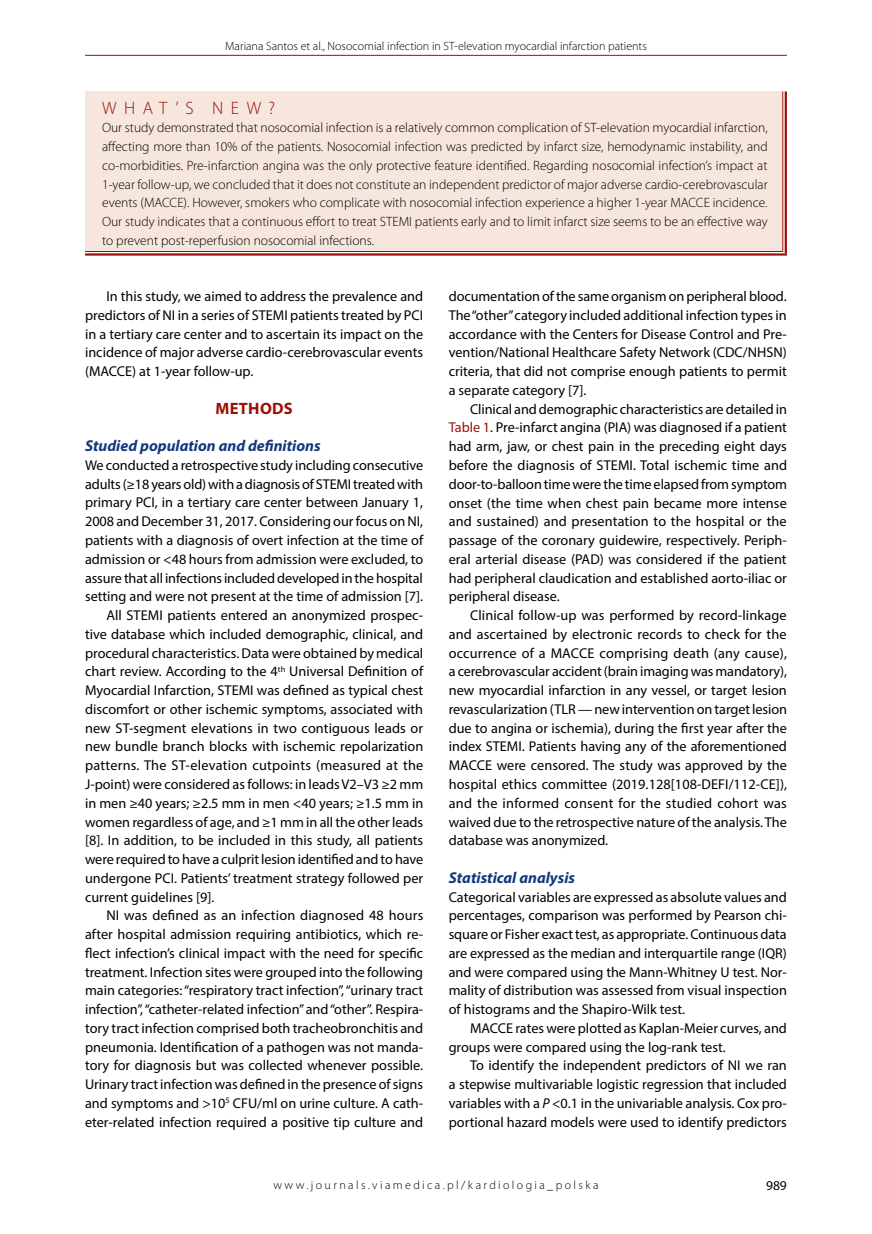
<style>
.page{position:relative;width:872px;height:1234px;background:#fff}
.page>*{position:absolute;margin:0;border:0;box-sizing:border-box;transform-origin:0 0}
.t1{font:300 18px "Myriad Pro";letter-spacing:.42em;color:#9c1006}
.t2{font:700 16.5px "Myriad Pro";letter-spacing:.02em;color:#9c1006}
.t3{font:italic 700 15.75px "Myriad Pro";color:#14387f}
.t4{font:14.25px/18.8px "Myriad Pro";color:#000;text-align:justify}
.t5{font:14.25px "Myriad Pro";letter-spacing:.02em;color:#000}
.t6{font:300 13.5px/18.8px "Myriad Pro";color:#000;text-align:justify}
.t7{font:13.5px "Myriad Pro";color:#000}
.t8{font:300 12px "Myriad Pro";color:#000}
.t9{font:300 12px "Myriad Pro";letter-spacing:.2em;color:#000}
.s1{color:#9c1006}
.s2{font-style:italic}
</style>
<div class="page">
<hr style="left:85px;top:55px;width:702px;height:1px;background:#9c1006">
<div style="left:85px;top:91px;width:699px;height:162px;background:#f6e6de"></div>
<div style="left:782px;top:91px;width:5px;height:160px;background:#e1b6b3"></div>
<hr style="left:85px;top:251px;width:702px;height:4px;background:#fff">
<hr style="left:782px;top:91px;width:1px;height:160px;background:#9c1006">
<hr style="left:784px;top:91px;width:3px;height:162px;background:#9c1006">
<hr style="left:85px;top:251px;width:698px;height:1px;background:#9c1006">
<hr style="left:85px;top:253px;width:702px;height:2px;background:#9c1006">
<p class="t8" style="left:225px;top:40px;width:423px">Mariana Santos et al., Nosocomial infection in ST-elevation myocardial infarction patients</p>
<p class="t1" style="left:102px;top:98px;width:174px">WHAT’S NEW?</p>
<p class="t6" style="left:102px;top:119px;width:667px">Our study demonstrated that nosocomial infection is a relatively common complication of ST-elevation myocardial infarction, affecting more than 10% of the patients. Nosocomial infection was predicted by infarct size, hemodynamic instability, and co-morbidities. Pre-infarction angina was the only protective feature identified. Regarding nosocomial infection’s impact at 1-year follow-up, we concluded that it does not constitute an independent predictor of major adverse cardio-cerebrovascular events (MACCE). However, smokers who complicate with nosocomial infection experience a higher 1-year MACCE incidence.<br>Our study indicates that a continuous effort to treat STEMI patients early and to limit infarct size seems to be an effective way to prevent post-reperfusion nosocomial infections.</p>
<p class="t4" style="left:85px;top:286px;width:340px;text-indent:21px">In this study, we aimed to address the prevalence and predictors of NI in a series of STEMI patients treated by PCI in a tertiary care center and to ascertain its impact on the incidence of major adverse cardio-cerebrovascular events (MACCE) at 1-year follow-up.</p>
<p class="t2" style="left:215px;top:397px;width:79px">METHODS</p>
<p class="t3" style="left:85px;top:435px;width:237px">Studied population and definitions</p>
<p class="t4" style="left:85px;top:455px;width:340px">We conducted a retrospective study including consecutive</p>
<p class="t4" style="left:85px;top:474px;width:339px">adults (≥18 years old) with a diagnosis of STEMI treated with</p>
<p class="t4" style="left:85px;top:493px;width:340px">primary PCI, in a tertiary care center between January 1,</p>
<p class="t4" style="left:85px;top:511px;width:339px">2008 and December 31, 2017. Considering our focus on NI,</p>
<p class="t4" style="left:85px;top:530px;width:340px">patients with a diagnosis of overt infection at the time of</p>
<p class="t4" style="left:85px;top:549px;width:340px">admission or &lt;48 hours from admission were excluded, to</p>
<p class="t4" style="left:85px;top:568px;width:339px">assure that all infections included developed in the hospital</p>
<p class="t4" style="left:85px;top:586px;width:340px">setting and were not present at the time of admission [7].</p>
<p class="t4" style="left:106px;top:605px;width:318px">All STEMI patients entered an anonymized prospec-</p>
<p class="t4" style="left:85px;top:624px;width:340px">tive database which included demographic, clinical, and</p>
<p class="t4" style="left:85px;top:643px;width:340px">procedural characteristics. Data were obtained by medical</p>
<p class="t4" style="left:85px;top:662px;width:340px">chart review. According to the 4<sup>th</sup> Universal Definition of</p>
<p class="t4" style="left:85px;top:680px;width:340px">Myocardial Infarction, STEMI was defined as typical chest</p>
<p class="t4" style="left:85px;top:699px;width:340px">discomfort or other ischemic symptoms, associated with</p>
<p class="t4" style="left:85px;top:718px;width:339px">new ST-segment elevations in two contiguous leads or</p>
<p class="t4" style="left:85px;top:736px;width:340px">new bundle branch blocks with ischemic repolarization</p>
<p class="t5" style="left:85px;top:756px;width:340px">patterns. The ST-elevation cutpoints (measured at the</p>
<p class="t4" style="left:85px;top:774px;width:340px">J-point) were considered as follows: in leads V2–V3 ≥2 mm</p>
<p class="t4" style="left:85px;top:793px;width:340px">in men ≥40 years; ≥2.5 mm in men &lt;40 years; ≥1.5 mm in</p>
<p class="t4" style="left:85px;top:812px;width:340px">women regardless of age, and ≥1 mm in all the other leads</p>
<p class="t4" style="left:85px;top:830px;width:340px">[8]. In addition, to be included in this study, all patients</p>
<p class="t4" style="left:85px;top:849px;width:339px">were required to have a culprit lesion identified and to have</p>
<p class="t4" style="left:85px;top:868px;width:340px">undergone PCI. Patients’ treatment strategy followed per</p>
<p class="t4" style="left:85px;top:887px;width:131px">current guidelines [9].</p>
<p class="t4" style="left:106px;top:905px;width:318px">NI was defined as an infection diagnosed 48 hours</p>
<p class="t4" style="left:85px;top:924px;width:340px">after hospital admission requiring antibiotics, which re-</p>
<p class="t4" style="left:85px;top:943px;width:340px">flect infection’s clinical impact with the need for specific</p>
<p class="t4" style="left:85px;top:962px;width:340px">treatment. Infection sites were grouped into the following</p>
<p class="t4" style="left:85px;top:980px;width:340px">main categories: “respiratory tract infection”, “urinary tract</p>
<p class="t4" style="left:85px;top:999px;width:340px">infection”, “catheter-related infection” and “other”. Respira-</p>
<p class="t4" style="left:85px;top:1018px;width:340px">tory tract infection comprised both tracheobronchitis and</p>
<p class="t4" style="left:85px;top:1037px;width:340px">pneumonia. Identification of a pathogen was not manda-</p>
<p class="t4" style="left:85px;top:1055px;width:339px">tory for diagnosis but was collected whenever possible.</p>
<p class="t4" style="left:85px;top:1074px;width:339px">Urinary tract infection was defined in the presence of signs</p>
<p class="t4" style="left:85px;top:1093px;width:340px">and symptoms and &gt;10<sup>5</sup> CFU/ml on urine culture. A cath-</p>
<p class="t4" style="left:85px;top:1111px;width:340px">eter-related infection required a positive tip culture and</p>
<p class="t4" style="left:449px;top:286px;width:340px">documentation of the same organism on peripheral blood.<br>The “other” category included additional infection types in accordance with the Centers for Disease Control and Pre&shy;vention/National Healthcare Safety Network (CDC/NHSN) criteria, that did not comprise enough patients to permit a separate category [7].</p>
<p class="t4" style="left:449px;top:399px;width:340px;text-indent:21px">Clinical and demographic characteristics are detailed in <span class="s1">Table 1</span>. Pre-infarct angina (PIA) was diagnosed if a patient had arm, jaw, or chest pain in the preceding eight days before the diagnosis of STEMI. Total ischemic time and door-to-balloon time were the time elapsed from symptom onset (the time when chest pain became more intense and sustained) and presentation to the hospital or the passage of the coronary guidewire, respectively. Periph&shy;eral arterial disease (PAD) was considered if the patient had peripheral claudication and established aorto-iliac or peripheral disease.</p>
<p class="t4" style="left:449px;top:605px;width:340px;text-indent:21px">Clinical follow-up was performed by record-linkage and ascertained by electronic records to check for the occurrence of a MACCE comprising death (any cause), a cerebrovascular accident (brain imaging was mandatory), new myocardial infarction in any vessel, or target lesion revascularization (TLR — new intervention on target lesion due to angina or ischemia), during the first year after the index STEMI. Patients having any of the aforementioned MACCE were censored. The study was approved by the hospital ethics committee (2019.128[108-DEFI/112-CE]), and the informed consent for the studied cohort was waived due to the retrospective nature of the analysis. The database was anonymized.</p>
<p class="t3" style="left:449px;top:867px;width:128px">Statistical analysis</p>
<p class="t4" style="left:449px;top:886px;width:340px">Categorical variables are expressed as absolute values and percentages, comparison was performed by Pearson chi&shy;square or Fisher exact test, as appropriate. Continuous data are expressed as the median and interquartile range (IQR) and were compared using the Mann-Whitney U test. Nor&shy;mality of distribution was assessed from visual inspection of histograms and the Shapiro-Wilk test.</p>
<p class="t4" style="left:449px;top:1018px;width:340px;text-indent:21px">MACCE rates were plotted as Kaplan-Meier curves, and groups were compared using the log-rank test.</p>
<p class="t4" style="left:449px;top:1055px;width:340px;text-indent:21px">To identify the independent predictors of NI we ran a stepwise multivariable logistic regression that included variables with a <span class="s2">P</span> &lt;0.1 in the univariable analysis. Cox pro&shy;portional hazard models were used to identify predictors</p>
<p class="t9" style="left:273px;top:1177px;width:327px">www.journals.viamedica.pl/kardiologia_polska</p>
<p class="t7" style="left:766px;top:1176px;width:22px">989</p>
</div>
